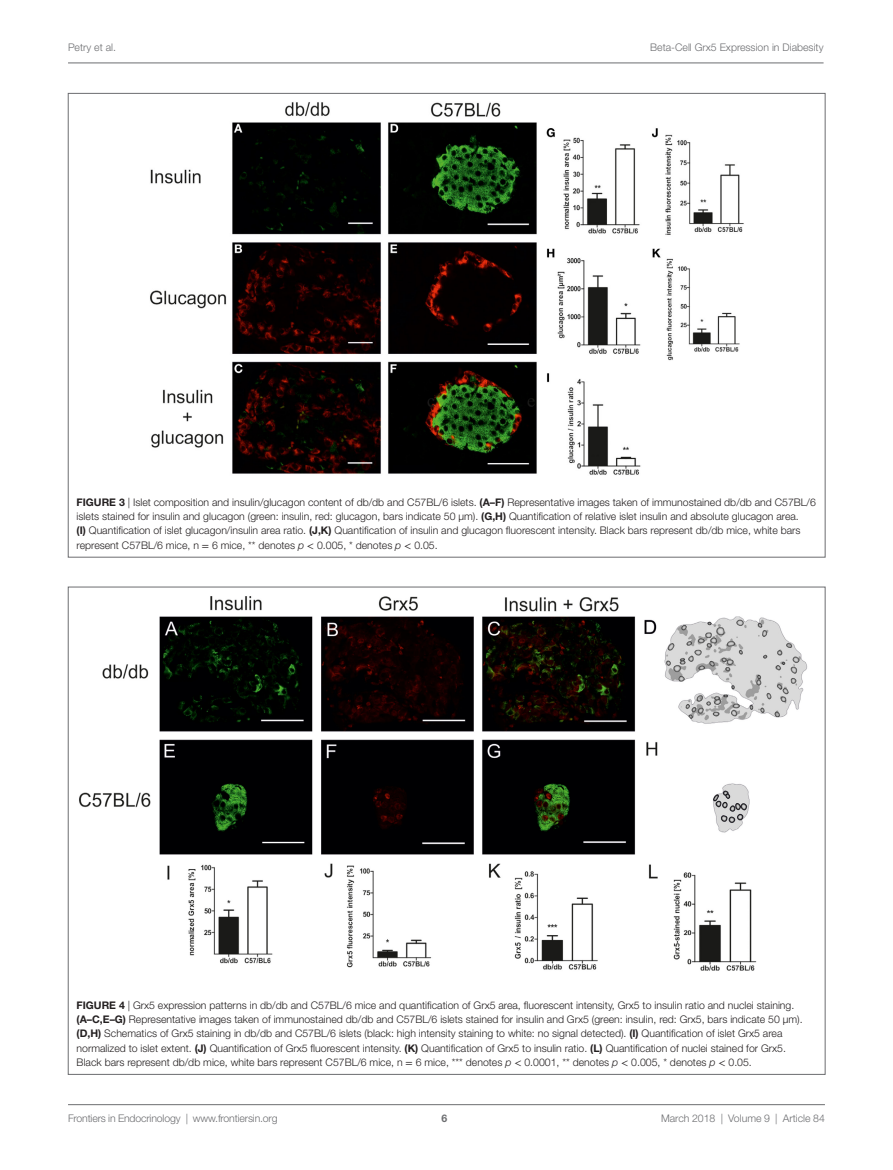
<style>
.page{position:relative;width:893px;height:1170px;background:#fff}
.page>*{position:absolute;margin:0;border:0;box-sizing:border-box;transform-origin:0 0}
.t1{font:300 10.5px/14.2px "Helvetica Neue LT Std";color:#231f20}
.t2{font:300 10.5px "Helvetica Neue LT Std";color:#6c6d70}
.t3{font:700 10.5px "Helvetica Neue LT Std";color:#6c6d70}
.s1{font-weight:700}
.s2{font-family:"STIX General";font-weight:400}
.s3{font-style:italic}
</style>
<div class="page">
<img style="left:79px;top:596px;width:729px;height:375px">
<img style="left:150px;top:102px;width:594px;height:373px">
<hr style="left:68px;top:63px;width:756px;height:1px;background:#6c6d70">
<hr style="left:68px;top:1104px;width:757px;height:1px;background:#6c6d70">
<p class="t2" style="left:68px;top:41px;width:50px">Petry et al.</p>
<p class="t2" style="left:650px;top:41px;width:175px">Beta-Cell Grx5 Expression in Diabesity</p>
<p class="t1" style="left:77px;top:495px;width:741px"><span class="s1">FIGURE 3</span> | Islet composition and insulin/glucagon content of db/db and C57BL/6 islets. <span class="s1">(A–F)</span> Representative images taken of immunostained db/db and C57BL/6 islets stained for insulin and glucagon (green: insulin, red: glucagon, bars indicate 50 µm). <span class="s1">(G,H)</span> Quantification of relative islet insulin and absolute glucagon area.<br><span class="s1">(I)</span> Quantification of islet glucagon/insulin area ratio. <span class="s1">(J,K)</span> Quantification of insulin and glucagon fluorescent intensity. Black bars represent db/db mice, white bars represent C57BL/6 mice, n <span class="s2">=</span> 6 mice, ** denotes <span class="s3">p</span> <span class="s2">&lt;</span> 0.005, * denotes <span class="s3">p</span> <span class="s2">&lt;</span> 0.05.</p>
<p class="t1" style="left:77px;top:997px;width:727px"><span class="s1">FIGURE 4</span> | Grx5 expression patterns in db/db and C57BL/6 mice and quantification of Grx5 area, fluorescent intensity, Grx5 to insulin ratio and nuclei staining. <span class="s1">(A–C,E–G)</span> Representative images taken of immunostained db/db and C57BL/6 islets stained for insulin and Grx5 (green: insulin, red: Grx5, bars indicate 50 µm). <span class="s1">(D,H)</span> Schematics of Grx5 staining in db/db and C57BL/6 islets (black: high intensity staining to white: no signal detected). <span class="s1">(I)</span> Quantification of islet Grx5 area normalized to islet extent. <span class="s1">(J)</span> Quantification of Grx5 fluorescent intensity. <span class="s1">(K)</span> Quantification of Grx5 to insulin ratio. <span class="s1">(L)</span> Quantification of nuclei stained for Grx5.<br>Black bars represent db/db mice, white bars represent C57BL/6 mice, n <span class="s2">=</span> 6 mice, *** denotes <span class="s3">p</span> <span class="s2">&lt;</span> 0.0001, ** denotes <span class="s3">p</span> <span class="s2">&lt;</span> 0.005, * denotes <span class="s3">p</span> <span class="s2">&lt;</span> 0.05.</p>
<p class="t2" style="left:68px;top:1111px;width:211px">Frontiers in Endocrinology | www.frontiersin.org</p>
<p class="t2" style="left:661px;top:1111px;width:165px">March 2018 | Volume 9 | Article 84</p>
<p class="t3" style="left:441px;top:1111px;width:7px">6</p>
</div>
